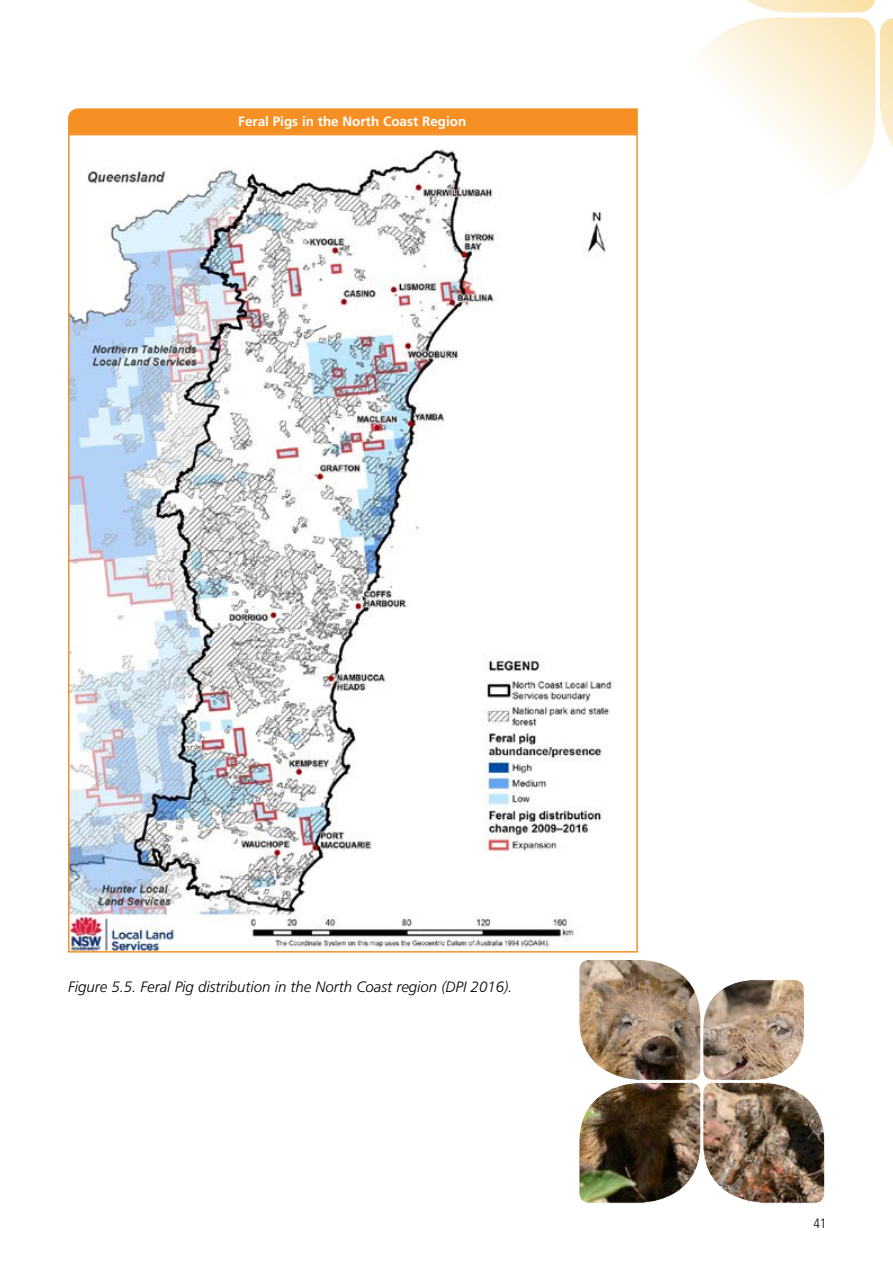
<style>
.page{position:relative;width:893px;height:1263px;background:#fff}
.page>*{position:absolute;margin:0;border:0;box-sizing:border-box;transform-origin:0 0}
.Figures{font:italic 300 15px "Frutiger LT Std";color:#000}
.table_heading{font:700 13.5px "Frutiger LT Std";color:#fff}
.t1{font:300 condensed 13.5px "Frutiger LT Std";color:#000}
</style>
<div class="page">
<svg style="left:700px;top:0;width:193px;height:188px"></svg>
<svg style="left:68px;top:108px;width:570px;height:26px;background:#f79228"></svg>
<img style="left:71px;top:150px;width:546px;height:799px">
<img style="left:579px;top:959px;width:246px;height:245px">
<p class="table_heading" style="left:238px;top:114px;width:230px">Feral Pigs in the North Coast Region</p>
<p class="Figures" style="left:68px;top:978px;width:446px">Figure 5.5. Feral Pig distribution in the North Coast region (DPI 2016).</p>
<p class="t1" style="left:813px;top:1216px;width:14px">41</p>
</div>
